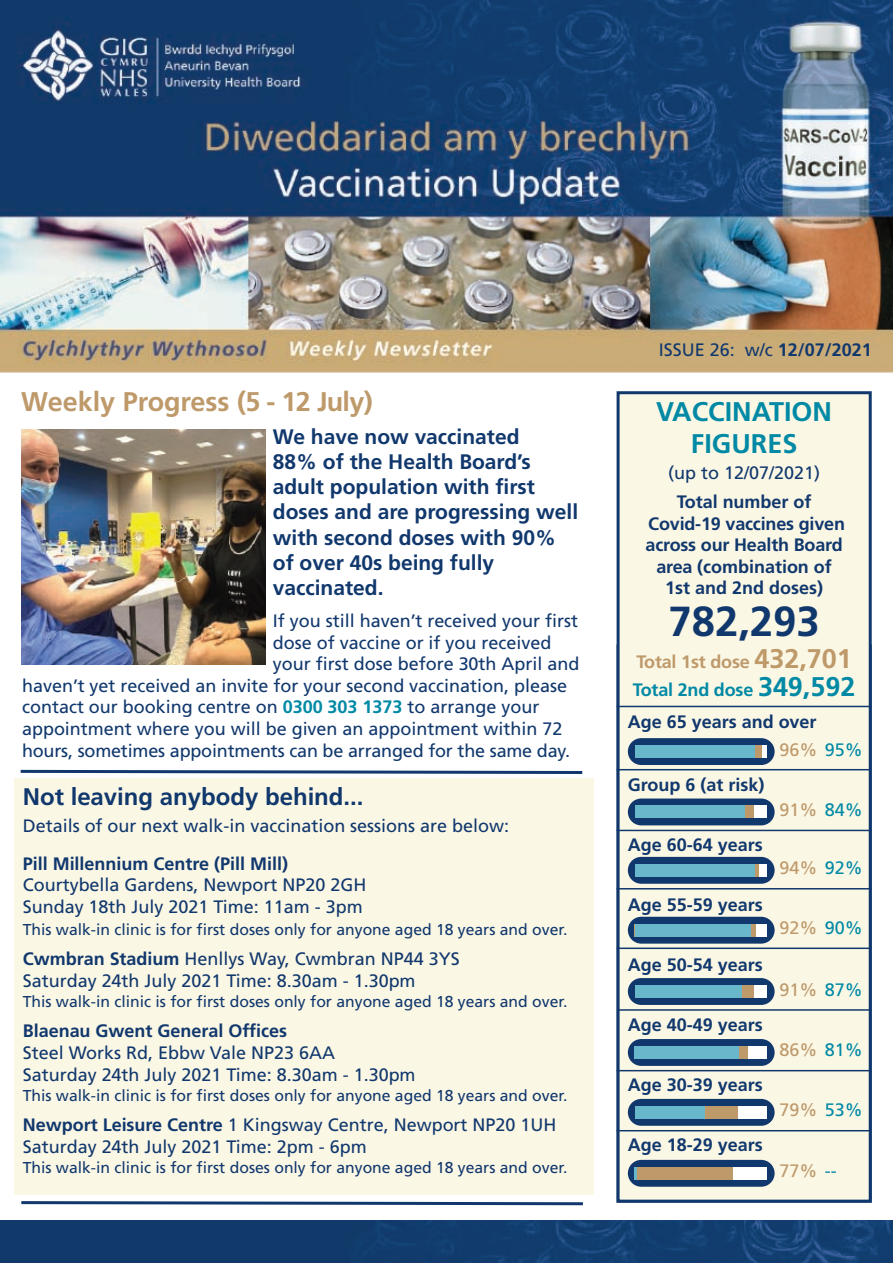
<style>
.page{position:relative;width:893px;height:1263px;background:#fff}
.page>*{position:absolute;margin:0;border:0;box-sizing:border-box;transform-origin:0 0}
.t1{font:700 42px "Frutiger";color:#11386d}
.t2{font:700 27px "Frutiger";color:#be996a}
.t3{font:700 27px/32.4px "Frutiger";color:#0089a5;text-align:center}
.t4{font:700 24px "Frutiger";color:#11386d}
.t5{font:700 21px/25.2px "Frutiger";color:#11386d}
.t6{font:18px/21.6px "Frutiger";color:#11386d}
.t7{font:700 18px/21.6px "Frutiger";color:#11386d;text-align:center}
.t8{font:18px "Frutiger";color:#be996a}
.t9{font:700 18px/28.5px "Frutiger";letter-spacing:-.01em;color:#be996a}
.t10{font:15.75px "Frutiger";color:#11386d}
.s1{font-weight:700}
.s2{font-size:27px}
.s3{color:#0089a5}
.s4{font-size:27px;color:#0089a5}
.s5{font-weight:700;color:#0089a5}
</style>
<div class="page">
<img style="left:0;top:0;width:893px;height:373px">
<img style="left:0;top:1220px;width:893px;height:43px">
<div style="left:620px;top:394px;width:249px;height:805px;background:#fbf7e5"></div>
<div style="left:617px;top:391px;width:255px;height:811px;border:3px solid #11386d"></div>
<hr style="left:617px;top:769px;width:255px;height:1px;background:#11386d">
<hr style="left:617px;top:706px;width:255px;height:1px;background:#11386d">
<hr style="left:617px;top:888px;width:255px;height:1px;background:#11386d">
<hr style="left:617px;top:947px;width:255px;height:2px;background:#11386d">
<hr style="left:618px;top:1009px;width:254px;height:2px;background:#11386d">
<hr style="left:617px;top:1070px;width:255px;height:1px;background:#11386d">
<hr style="left:617px;top:1130px;width:255px;height:1px;background:#11386d">
<hr style="left:617px;top:830px;width:255px;height:1px;background:#11386d">
<div style="left:628px;top:738px;width:147px;height:27px;background:#11386d;border-radius:13px"></div>
<svg style="left:761px;top:745px;width:6px;height:13px"></svg>
<div style="left:635px;top:745px;width:126px;height:13px;background:#be996a"></div>
<div style="left:635px;top:745px;width:120px;height:13px;background:#69b7ca"></div>
<div style="left:628px;top:798px;width:147px;height:27px;background:#11386d;border-radius:13px"></div>
<div style="left:635px;top:805px;width:132px;height:13px;background:#fff"></div>
<div style="left:635px;top:805px;width:118px;height:13px;background:#be996a"></div>
<div style="left:635px;top:805px;width:109px;height:13px;background:#69b7ca"></div>
<div style="left:628px;top:857px;width:147px;height:27px;background:#11386d;border-radius:13px"></div>
<div style="left:635px;top:864px;width:132px;height:12px;background:#fff"></div>
<div style="left:635px;top:864px;width:124px;height:12px;background:#be996a"></div>
<div style="left:635px;top:864px;width:120px;height:12px;background:#69b7ca"></div>
<div style="left:628px;top:917px;width:147px;height:27px;background:#11386d;border-radius:13px"></div>
<div style="left:635px;top:924px;width:132px;height:12px;background:#fff"></div>
<svg style="left:750px;top:924px;width:6px;height:12px"></svg>
<div style="left:635px;top:924px;width:115px;height:12px;background:#69b7ca"></div>
<div style="left:628px;top:978px;width:147px;height:27px;background:#11386d;border-radius:13px"></div>
<div style="left:635px;top:985px;width:132px;height:13px;background:#fff"></div>
<div style="left:635px;top:985px;width:118px;height:13px;background:#be996a"></div>
<div style="left:635px;top:985px;width:107px;height:13px;background:#69b7ca"></div>
<div style="left:628px;top:1039px;width:147px;height:27px;background:#11386d;border-radius:13px"></div>
<div style="left:635px;top:1046px;width:132px;height:13px;background:#fff"></div>
<div style="left:635px;top:1046px;width:113px;height:13px;background:#be996a"></div>
<div style="left:635px;top:1046px;width:104px;height:13px;background:#69b7ca"></div>
<div style="left:628px;top:1099px;width:147px;height:27px;background:#11386d;border-radius:13px"></div>
<div style="left:635px;top:1106px;width:132px;height:12px;background:#fff"></div>
<div style="left:635px;top:1106px;width:102px;height:12px;background:#be996a"></div>
<div style="left:635px;top:1106px;width:70px;height:12px;background:#69b7ca"></div>
<div style="left:628px;top:1160px;width:147px;height:27px;background:#11386d;border-radius:13px"></div>
<div style="left:635px;top:1167px;width:132px;height:12px;background:#fff"></div>
<div style="left:635px;top:1167px;width:97px;height:12px;background:#be996a"></div>
<svg style="left:635px;top:1167px;width:2px;height:12px"></svg>
<svg style="left:20px;top:769px;width:563px;height:5px"></svg>
<svg style="left:21px;top:1201px;width:562px;height:5px"></svg>
<img style="left:21px;top:429px;width:244px;height:236px">
<div style="left:15px;top:779px;width:579px;height:416px;background:#fbf7e5"></div>
<p class="t6" style="left:659px;top:341px;width:214px">ISSUE 26: w/c <span class="s1">12/07/2021</span></p>
<h2 class="t2" style="left:21px;top:391px;width:353px">Weekly Progress (5 - 12 July)</h2>
<h2 class="t3" style="left:656px;top:397px;width:177px">VACCINATION<br>FIGURES</h2>
<p class="t6" style="left:668px;top:463px;width:153px">(up to 12/07/2021)</p>
<p class="t7" style="left:646px;top:492px;width:201px">Total number of<br>Covid-19 vaccines given across our Health Board area (combination of<br>1st and 2nd doses)</p>
<h1 class="t1" style="left:668px;top:605px;width:153px">782,293</h1>
<p class="t9" style="left:633px;top:649px;width:224px">Total 1st dose <span class="s2">432,701<br></span><span class="s3">Total 2nd dose</span> <span class="s4">349,592</span></p>
<p class="t5" style="left:273px;top:425px;width:307px">We have now vaccinated<br>88% of the Health Board’s adult population with first doses and are progressing well with second doses with 90% of over 40s being fully vaccinated.</p>
<p class="t6" style="left:273px;top:611px;width:307px">If you still haven’t received your first</p>
<p class="t6" style="left:273px;top:633px;width:280px">dose of vaccine or if you received</p>
<p class="t6" style="left:273px;top:654px;width:308px">your first dose before 30th April and</p>
<p class="t6" style="left:22px;top:676px;width:547px">haven’t yet received an invite for your second vaccination, please</p>
<p class="t6" style="left:22px;top:698px;width:519px">contact our booking centre on <span class="s5">0300 303 1373</span> to arrange your</p>
<p class="t6" style="left:22px;top:719px;width:542px">appointment where you will be given an appointment within 72</p>
<p class="t6" style="left:22px;top:741px;width:549px">hours, sometimes appointments can be arranged for the same day.</p>
<p class="t8" style="left:779px;top:742px;width:85px">96% <span class="s3">95%</span></p>
<p class="t7" style="left:628px;top:712px;width:190px">Age 65 years and over</p>
<h3 class="t4" style="left:23px;top:787px;width:342px">Not leaving anybody behind...</h3>
<p class="t6" style="left:23px;top:816px;width:488px">Details of our next walk-in vaccination sessions are below:</p>
<p class="t7" style="left:23px;top:854px;width:267px">Pill Millennium Centre (Pill Mill)</p>
<p class="t6" style="left:23px;top:876px;width:345px">Courtybella Gardens, Newport NP20 2GH<br>Sunday 18th July 2021 Time: 11am - 3pm</p>
<p class="t10" style="left:23px;top:923px;width:546px">This walk-in clinic is for first doses only for anyone aged 18 years and over.</p>
<p class="t6" style="left:23px;top:949px;width:438px"><span class="s1">Cwmbran Stadium</span> Henllys Way, Cwmbran NP44 3YS<br>Saturday 24th July 2021 Time: 8.30am - 1.30pm</p>
<p class="t10" style="left:23px;top:995px;width:546px">This walk-in clinic is for first doses only for anyone aged 18 years and over.</p>
<p class="t7" style="left:23px;top:1022px;width:266px">Blaenau Gwent General Offices</p>
<p class="t6" style="left:23px;top:1043px;width:394px">Steel Works Rd, Ebbw Vale NP23 6AA<br>Saturday 24th July 2021 Time: 8.30am - 1.30pm</p>
<p class="t10" style="left:23px;top:1089px;width:546px">This walk-in clinic is for first doses only for anyone aged 18 years and over.</p>
<p class="t6" style="left:23px;top:1115px;width:535px"><span class="s1">Newport Leisure Centre</span> 1 Kingsway Centre, Newport NP20 1UH<br>Saturday 24th July 2021 Time: 2pm - 6pm</p>
<p class="t10" style="left:23px;top:1161px;width:546px">This walk-in clinic is for first doses only for anyone aged 18 years and over.</p>
<p class="t7" style="left:628px;top:775px;width:138px">Group 6 (at risk)</p>
<p class="t7" style="left:628px;top:835px;width:136px">Age 60-64 years</p>
<p class="t7" style="left:628px;top:895px;width:136px">Age 55-59 years</p>
<p class="t7" style="left:628px;top:955px;width:136px">Age 50-54 years</p>
<p class="t7" style="left:628px;top:1015px;width:136px">Age 40-49 years</p>
<p class="t7" style="left:628px;top:1075px;width:136px">Age 30-39 years</p>
<p class="t7" style="left:628px;top:1135px;width:136px">Age 18-29 years</p>
<p class="t8" style="left:779px;top:802px;width:85px">91% <span class="s3">84%</span></p>
<p class="t8" style="left:779px;top:861px;width:85px">94% <span class="s3">92%</span></p>
<p class="t8" style="left:779px;top:921px;width:85px">92% <span class="s3">90%</span></p>
<p class="t8" style="left:779px;top:982px;width:85px">91% <span class="s3">87%</span></p>
<p class="t8" style="left:779px;top:1043px;width:85px">86% <span class="s3">81%</span></p>
<p class="t8" style="left:779px;top:1103px;width:85px">79% <span class="s3">53%</span></p>
<p class="t8" style="left:779px;top:1164px;width:59px">77% <span class="s3">--</span></p>
</div>
